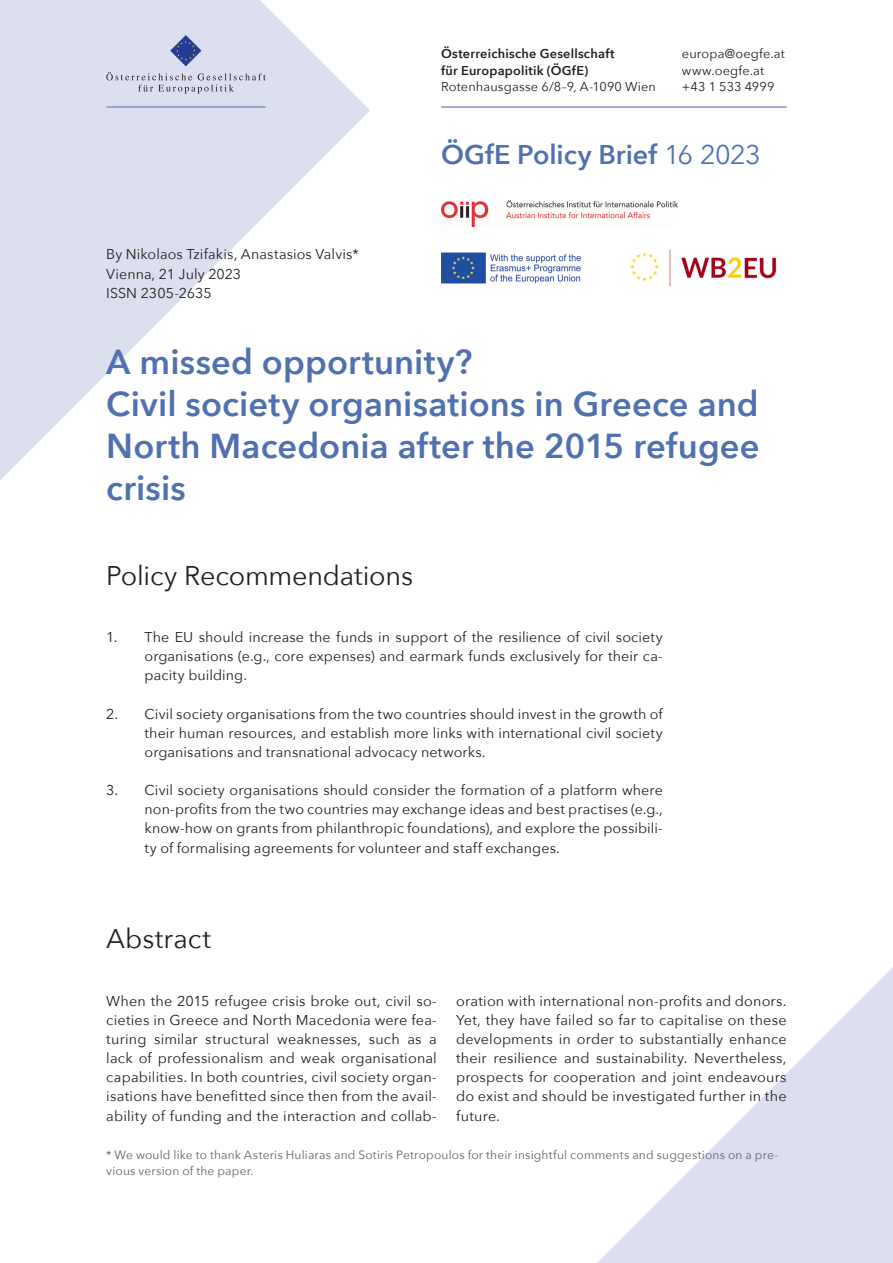
<style>
.page{position:relative;width:893px;height:1263px;background:#fff}
.page>*{position:absolute;margin:0;border:0;box-sizing:border-box;transform-origin:0 0}
.Überschrift_1{font:600 34.5px/42px "Avenir Next";letter-spacing:.005em;color:#5070b0}
.Überschrift_2{font:27px "Avenir Next";letter-spacing:-.005em;color:#231f20}
.Überschrift_2-2{font:600 27px "Avenir Next";color:#5070b0}
.p{font:14.25px/19.2px "Avenir Next";letter-spacing:.01em;color:#231f20;text-align:justify}
.p-2{font:12.75px "Avenir Next";letter-spacing:.015em;color:#231f20}
.p-3{font:600 12.75px/16.5px "Avenir Next";letter-spacing:.02em;color:#231f20}
.p_Bildunterschrift{font:12px/16.5px "Avenir Next";letter-spacing:.015em;color:#636366}
.s1{font-weight:400}
</style>
<div class="page">
<svg style="left:0;top:0;width:370px;height:480px;fill:#dbdfef"></svg>
<svg style="left:597px;top:967px;width:296px;height:296px"></svg>
<svg style="left:170px;top:35px;width:31px;height:31px"></svg>
<svg style="left:106px;top:72px;width:160px;height:22px;background:#c9cddb"></svg>
<hr style="left:106px;top:106px;width:160px;height:2px;background:#8493c4">
<hr style="left:441px;top:106px;width:346px;height:2px;background:#8493c4">
<img style="left:441px;top:200px;width:236px;height:27px">
<img style="left:630px;top:249px;width:147px;height:38px">
<img style="left:441px;top:252px;width:141px;height:32px">
<p class="p-3" style="left:441px;top:45px;width:175px">Österreichische Gesellschaft für Europapolitik (ÖGfE)</p>
<p class="p-2" style="left:441px;top:76px;width:216px">Rotenhausgasse 6/8–9, A-1090 Wien</p>
<p class="p-2" style="left:682px;top:43px;width:104px">europa@oegfe.at</p>
<p class="p-2" style="left:682px;top:60px;width:84px">www.oegfe.at</p>
<p class="p-2" style="left:682px;top:76px;width:94px">+43 1 533 4999</p>
<p class="p" style="left:106px;top:244px;width:254px">By Nikolaos Tzifakis, Anastasios Valvis*</p>
<p class="p" style="left:106px;top:263px;width:136px">Vienna, 21 July 2023</p>
<p class="p" style="left:106px;top:282px;width:107px">ISSN 2305-2635</p>
<p class="Überschrift_2-2" style="left:441px;top:131px;width:321px">ÖGfE Policy Brief <span class="s1">16 2023</span></p>
<p class="Überschrift_1" style="left:106px;top:340px;width:655px">A missed opportunity?<br>Civil society organisations in Greece and<br>North Macedonia after the 2015 refugee crisis</p>
<p class="Überschrift_2" style="left:106px;top:552px;width:308px">Policy Recommendations</p>
<p class="p" style="left:145px;top:627px;width:520px;text-indent:-38px">1. The EU should increase the funds in support of the resilience of civil society organisations (e.g., core expenses) and earmark funds exclusively for their ca&shy;pacity building.</p>
<p class="p" style="left:145px;top:703px;width:520px;text-indent:-38px">2. Civil society organisations from the two countries should invest in the growth of their human resources, and establish more links with international civil society organisations and transnational advocacy networks.</p>
<p class="p" style="left:145px;top:780px;width:520px;text-indent:-38px">3. Civil society organisations should consider the formation of a platform where non-profits from the two countries may exchange ideas and best practises (e.g., know-how on grants from philanthropic foundations), and explore the possibili&shy;ty of formalising agreements for volunteer and staff exchanges.</p>
<p class="Überschrift_2" style="left:106px;top:916px;width:106px">Abstract</p>
<p class="p" style="left:106px;top:990px;width:332px">When the 2015 refugee crisis broke out, civil so&shy;cieties in Greece and North Macedonia were fea&shy;turing similar structural weaknesses, such as a lack of professionalism and weak organisational capabilities. In both countries, civil society organ&shy;isations have benefitted since then from the avail&shy;ability of funding and the interaction and collab-</p>
<p class="p" style="left:456px;top:990px;width:332px">oration with international non-profits and donors.<br>Yet, they have failed so far to capitalise on these developments in order to substantially enhance their resilience and sustainability. Nevertheless, prospects for cooperation and joint endeavours do exist and should be investigated further in the future.</p>
<p class="p_Bildunterschrift" style="left:106px;top:1146px;width:673px">* We would like to thank Asteris Huliaras and Sotiris Petropoulos for their insightful comments and suggestions on a pre&shy;vious version of the paper.</p>
</div>
